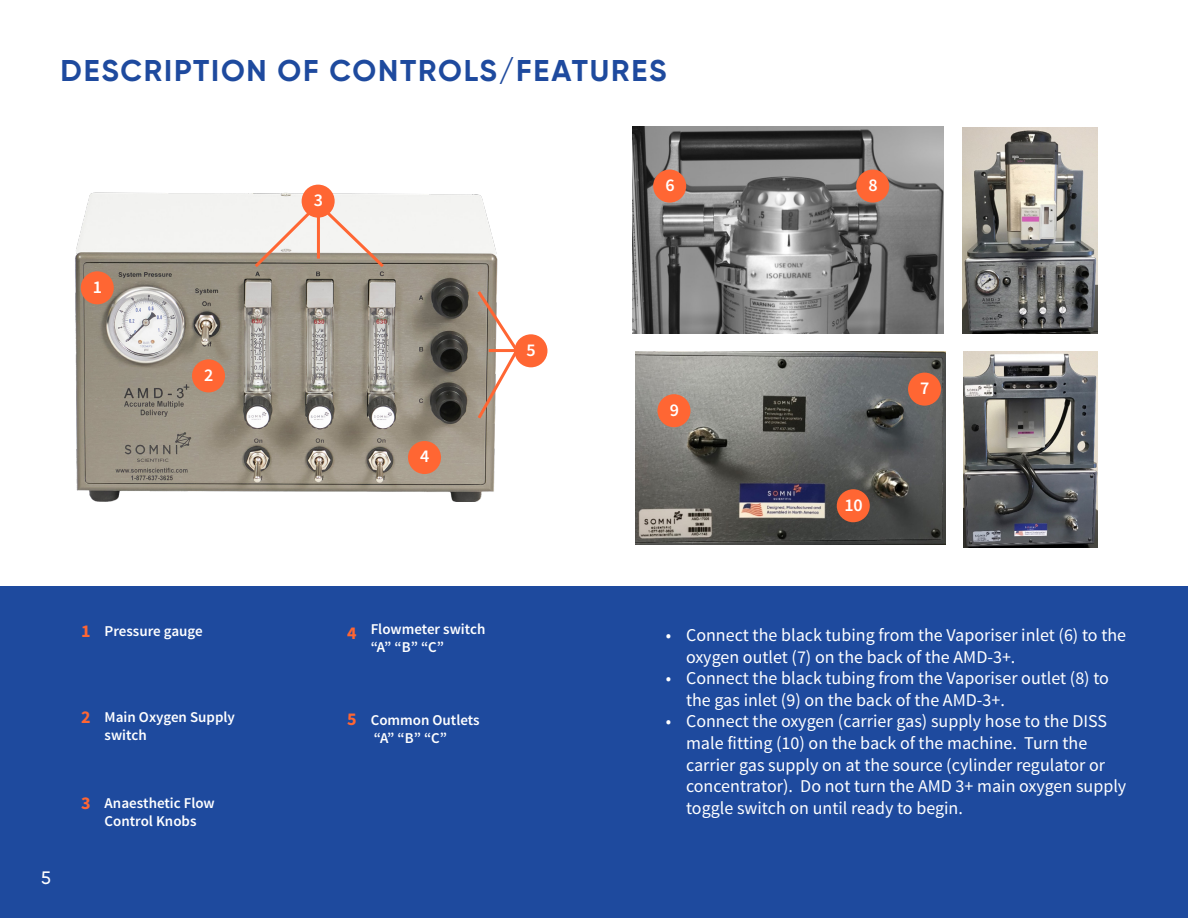
<style>
.page{position:relative;width:1188px;height:918px;background:#fff}
.page>*{position:absolute;margin:0;border:0;box-sizing:border-box;transform-origin:0 0}
.t1{font:700 30px "Gilroy";letter-spacing:.06em;color:#1e4a9e}
.t2{font:18px/21.6px "Source Sans Pro";color:#fff}
.t3{font:600 18px "Source Sans Pro";color:#fff}
.t4{font:700 18px "Source Sans Pro";color:#f63}
.t5{font:500 18px "Gilroy";color:#fff}
.t6{font:600 15px/18px "Source Sans Pro";color:#fff}
</style>
<div class="page">
<div style="left:0;top:586px;width:1188px;height:332px;background:#1e4a9e"></div>
<img style="left:633px;top:126px;width:311px;height:208px">
<img style="left:962px;top:128px;width:136px;height:206px">
<img style="left:636px;top:351px;width:310px;height:193px">
<img style="left:964px;top:351px;width:133px;height:196px">
<div style="left:653px;top:170px;width:33px;height:33px;background:#f63;border-radius:50%"></div>
<div style="left:837px;top:489px;width:33px;height:33px;background:#f63;border-radius:50%"></div>
<div style="left:856px;top:170px;width:33px;height:33px;background:#f63;border-radius:50%"></div>
<div style="left:657px;top:394px;width:34px;height:33px;background:#f63;border-radius:50%"></div>
<div style="left:908px;top:373px;width:33px;height:33px;background:#f63;border-radius:50%"></div>
<img style="left:75px;top:190px;width:423px;height:312px">
<div style="left:81px;top:271px;width:33px;height:33px;background:#f63;border-radius:50%"></div>
<div style="left:514px;top:334px;width:33px;height:33px;background:#f63;border-radius:50%"></div>
<div style="left:192px;top:359px;width:33px;height:33px;background:#f63;border-radius:50%"></div>
<div style="left:408px;top:441px;width:33px;height:33px;background:#f63;border-radius:50%"></div>
<svg style="left:475px;top:288px;width:45px;height:134px"></svg>
<svg style="left:252px;top:201px;width:135px;height:69px"></svg>
<div style="left:302px;top:185px;width:33px;height:33px;background:#f63;border-radius:50%"></div>
<p class="t1" style="left:61px;top:52px;width:607px">DESCRIPTION OF CONTROLS/FEATURES</p>
<p class="t3" style="left:93px;top:275px;width:11px">1</p>
<p class="t3" style="left:204px;top:364px;width:11px">2</p>
<p class="t3" style="left:314px;top:189px;width:11px">3</p>
<p class="t3" style="left:420px;top:445px;width:11px">4</p>
<p class="t3" style="left:527px;top:338px;width:11px">5</p>
<p class="t3" style="left:665px;top:174px;width:11px">6</p>
<p class="t3" style="left:670px;top:398px;width:11px">9</p>
<p class="t3" style="left:868px;top:174px;width:11px">8</p>
<p class="t3" style="left:844px;top:493px;width:20px">10</p>
<p class="t3" style="left:920px;top:377px;width:11px">7</p>
<p class="t5" style="left:41px;top:866px;width:11px">5</p>
<p class="t4" style="left:81px;top:619px;width:11px">1</p>
<p class="t6" style="left:105px;top:622px;width:100px">Pressure gauge</p>
<p class="t4" style="left:81px;top:706px;width:11px">2</p>
<p class="t6" style="left:105px;top:709px;width:132px">Main Oxygen Supply switch</p>
<p class="t4" style="left:81px;top:792px;width:11px">3</p>
<p class="t6" style="left:105px;top:795px;width:112px">Anaesthetic Flow<br>Control Knobs</p>
<p class="t4" style="left:347px;top:621px;width:11px">4</p>
<p class="t6" style="left:371px;top:621px;width:116px">Flowmeter switch</p>
<p class="t6" style="left:371px;top:639px;width:75px">“A” “B” “C”</p>
<p class="t4" style="left:347px;top:707px;width:11px">5</p>
<p class="t6" style="left:371px;top:711px;width:110px">Common Outlets</p>
<p class="t6" style="left:374px;top:729px;width:75px">“A” “B” “C”</p>
<p class="t2" style="left:686px;top:625px;width:442px;text-indent:-20px">• Connect the black tubing from the Vaporiser inlet (6) to the oxygen outlet (7) on the back of the AMD-3+.</p>
<p class="t2" style="left:686px;top:668px;width:425px;text-indent:-20px">• Connect the black tubing from the Vaporiser outlet (8) to the gas inlet (9) on the back of the AMD-3+.</p>
<p class="t2" style="left:686px;top:711px;width:442px;text-indent:-20px">• Connect the oxygen (carrier gas) supply hose to the DISS male fitting (10) on the back of the machine. Turn the carrier gas supply on at the source (cylinder regulator or concentrator). Do not turn the AMD 3+ main oxygen supply toggle switch on until ready to begin.</p>
</div>
